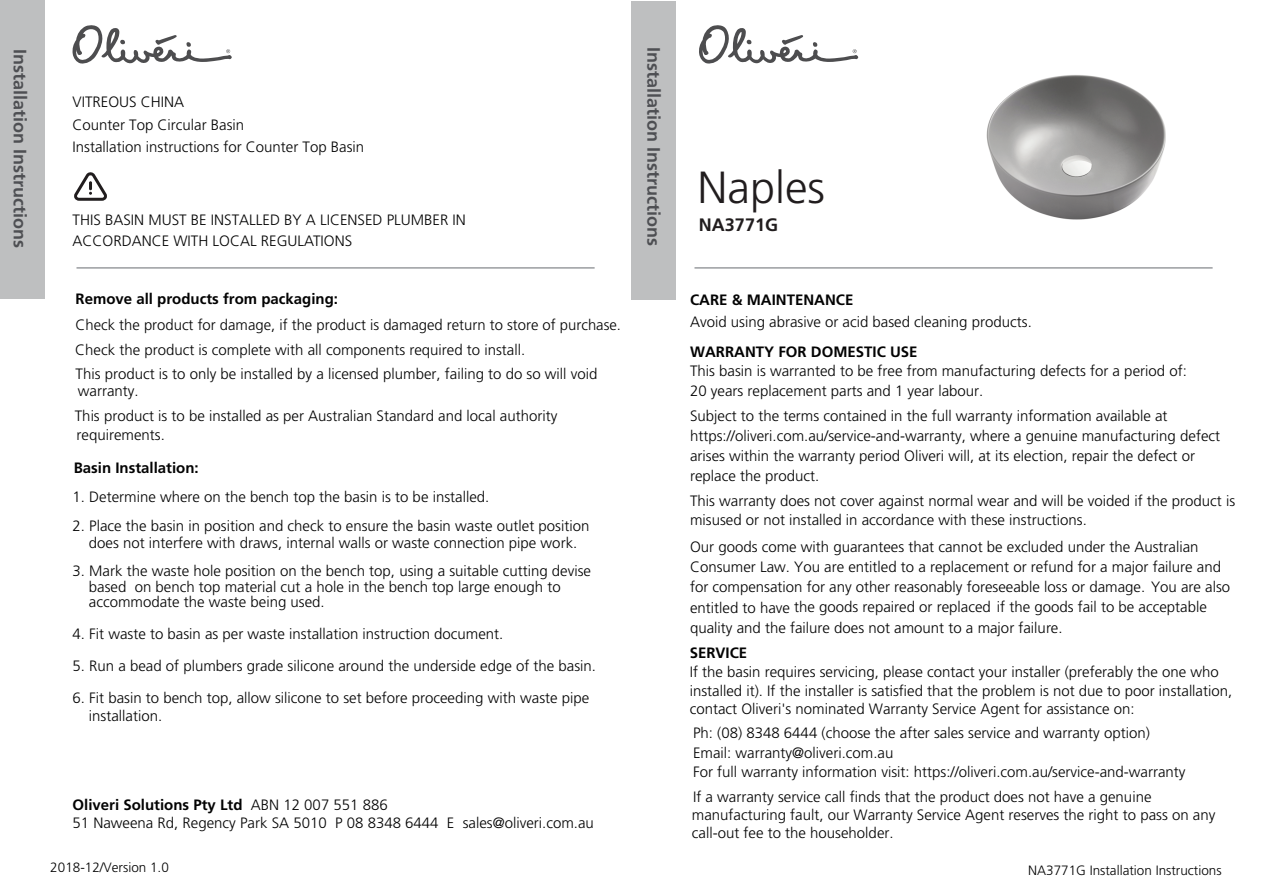
<style>
.page{position:relative;width:1263px;height:893px;background:#fff}
.page>*{position:absolute;margin:0;border:0;box-sizing:border-box;transform-origin:0 0}
.t1{font:300 45px "Frutiger LT Std";color:#211d1e}
.t2{font:700 18px "Frutiger LT Std";color:#4e4f53}
.t3{font:700 18px "Frutiger LT Std";color:#211d1e}
.t4{font:300 15px/19.6px "Frutiger LT Std";color:#030303}
.t5{font:700 15px "Frutiger LT Std";color:#030303}
.t6{font:300 13.5px "Frutiger LT Std";color:#030303}
.s1{font-weight:700}
</style>
<div class="page">
<div style="left:0;top:0;width:44px;height:298px;background:#bebfc0"></div>
<div style="left:631px;top:1px;width:45px;height:298px;background:#bebfc0"></div>
<hr style="left:77px;top:268px;width:518px;height:1px;background:#686b71">
<hr style="left:694px;top:268px;width:518px;height:1px;background:#686b71">
<svg style="left:699px;top:25px;width:159px;height:39px"></svg>
<svg style="left:72px;top:25px;width:160px;height:39px"></svg>
<svg style="left:74px;top:172px;width:33px;height:29px"></svg>
<img style="left:987px;top:75px;width:179px;height:145px">
<p class="t2" style="left:31px;top:49px;width:201px;rotate:90deg">Installation Instructions</p>
<p class="t2" style="left:664px;top:47px;width:201px;rotate:90deg">Installation Instructions</p>
<p class="t4" style="left:73px;top:92px;width:113px">VITREOUS CHINA</p>
<p class="t4" style="left:73px;top:114px;width:293px;line-height:21.8px">Counter Top Circular Basin<br>Installation instructions for Counter Top Basin</p>
<p class="t4" style="left:73px;top:210px;width:395px;line-height:21px">THIS BASIN MUST BE INSTALLED BY A LICENSED PLUMBER IN<br>ACCORDANCE WITH LOCAL REGULATIONS</p>
<p class="t5" style="left:76px;top:290px;width:264px">Remove all products from packaging:</p>
<p class="t4" style="left:75px;top:313px;width:547px;line-height:24.3px">Check the product for damage, if the product is damaged return to store of purchase.<br>Check the product is complete with all components required to install.<br>This product is to only be installed by a licensed plumber, failing to do so will void</p>
<p class="t4" style="left:75px;top:406px;width:484px">This product is to be installed as per Australian Standard and local authority</p>
<p class="t4" style="left:78px;top:381px;width:62px">warranty.</p>
<p class="t4" style="left:77px;top:426px;width:90px">requirements.</p>
<p class="t5" style="left:74px;top:459px;width:127px">Basin Installation:</p>
<p class="t4" style="left:73px;top:487px;width:418px">1. Determine where on the bench top the basin is to be installed.</p>
<p class="t4" style="left:73px;top:517px;width:518px;line-height:17.1px;text-align:center">2. Place the basin in position and check to ensure the basin waste outlet position does not interfere with draws, internal walls or waste connection pipe work.</p>
<p class="t4" style="left:89px;top:563px;width:504px;line-height:15.6px;text-indent:-16px">3. Mark the waste hole position on the bench top, using a suitable cutting devise based on bench top material cut a hole in the bench top large enough to accommodate the waste being used.</p>
<p class="t4" style="left:73px;top:624px;width:432px">4. Fit waste to basin as per waste installation instruction document.</p>
<p class="t4" style="left:73px;top:656px;width:525px">5. Run a bead of plumbers grade silicone around the underside edge of the basin.</p>
<p class="t4" style="left:89px;top:688px;width:502px;line-height:18.8px;text-indent:-16px">6. Fit basin to bench top, allow silicone to set before proceeding with waste pipe installation.</p>
<p class="t4" style="left:73px;top:795px;width:523px;line-height:18.8px"><span class="s1">Oliveri Solutions Pty Ltd</span> ABN 12 007 551 886<br>51 Naweena Rd, Regency Park SA 5010 P 08 8348 6444 E sales@oliveri.com.au</p>
<h1 class="t1" style="left:697px;top:162px;width:129px">Naples</h1>
<p class="t3" style="left:699px;top:214px;width:81px">NA3771G</p>
<p class="t5" style="left:690px;top:291px;width:165px">CARE &amp; MAINTENANCE</p>
<p class="t4" style="left:690px;top:312px;width:343px">Avoid using abrasive or acid based cleaning products.</p>
<p class="t5" style="left:690px;top:343px;width:229px">WARRANTY FOR DOMESTIC USE</p>
<p class="t4" style="left:690px;top:362px;width:498px">This basin is warranted to be free from manufacturing defects for a period of:<br>20 years replacement parts and 1 year labour.</p>
<p class="t4" style="left:690px;top:407px;width:532px">Subject to the terms contained in the full warranty information available at https://oliveri.com.au/service-and-warranty, where a genuine manufacturing defect arises within the warranty period Oliveri will, at its election, repair the defect or replace the product.</p>
<p class="t4" style="left:690px;top:491px;width:547px">This warranty does not cover against normal wear and will be voided if the product is misused or not installed in accordance with these instructions.</p>
<p class="t4" style="left:690px;top:537px;width:542px;line-height:20.2px">Our goods come with guarantees that cannot be excluded under the Australian Consumer Law. You are entitled to a replacement or refund for a major failure and for compensation for any other reasonably foreseeable loss or damage. You are also entitled to have the goods repaired or replaced if the goods fail to be acceptable quality and the failure does not amount to a major failure.</p>
<p class="t5" style="left:690px;top:644px;width:59px">SERVICE</p>
<p class="t4" style="left:690px;top:662px;width:544px;line-height:18.9px">If the basin requires servicing, please contact your installer (preferably the one who installed it). If the installer is satisfied that the problem is not due to poor installation, contact Oliveri's nominated Warranty Service Agent for assistance on:</p>
<p class="t4" style="left:693px;top:724px;width:494px">Ph: (08) 8348 6444 (choose the after sales service and warranty option)<br>Email: warranty@oliveri.com.au<br>For full warranty information visit: https://oliveri.com.au/service-and-warranty</p>
<p class="t4" style="left:692px;top:788px;width:525px;line-height:18px">If a warranty service call finds that the product does not have a genuine manufacturing fault, our Warranty Service Agent reserves the right to pass on any call-out fee to the householder.</p>
<p class="t6" style="left:50px;top:860px;width:120px">2018-12/Version 1.0</p>
<p class="t6" style="left:1028px;top:863px;width:195px">NA3771G Installation Instructions</p>
</div>
